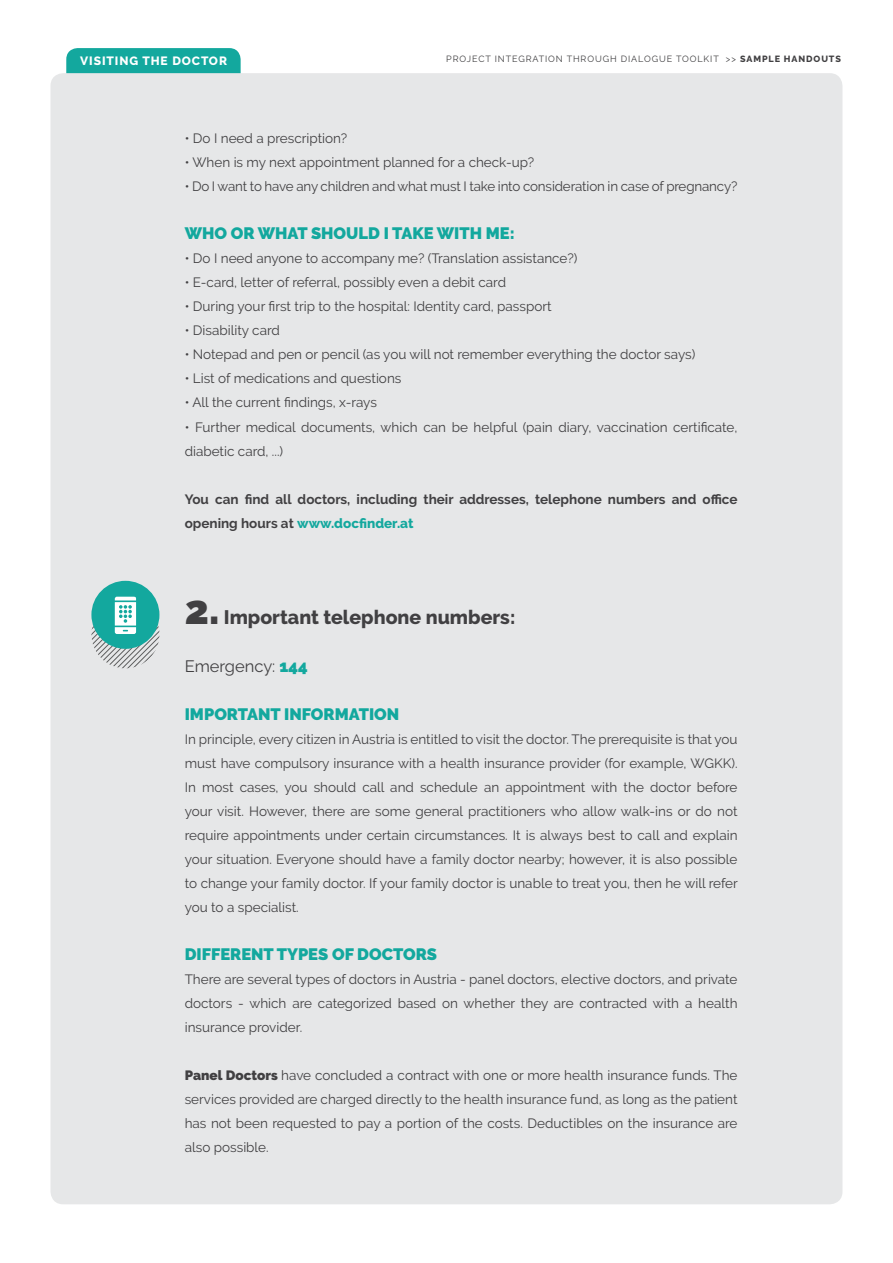
<style>
.page{position:relative;width:893px;height:1263px;background:#fff}
.page>*{position:absolute;margin:0;border:0;box-sizing:border-box;transform-origin:0 0}
.t1{font:800 19.5px "Raleway";color:#414042}
.t2{font:900 16.5px "Raleway";color:#13a89e}
.t3{font:16.5px "Raleway";color:#414042}
.t4{font:13.5px/24px "Raleway";color:#414042;text-align:justify}
.t5{font:700 13.5px/24px "Raleway";color:#414042}
.t6{font:800 12px "Raleway";letter-spacing:.075em;color:#fff}
.t7{font:9px "Raleway";letter-spacing:.1em;color:#414042}
.s1{font-weight:800}
.s2{font-weight:800;color:#13a89e}
.s3{font-weight:900;font-size:40.5px}
.s4{font-weight:900;color:#13a89e}
.s5{font-weight:900}
</style>
<div class="page">
<div style="left:66px;top:48px;width:175px;height:65px;background:#13a89e;border-radius:11px"></div>
<div style="left:50px;top:73px;width:792px;height:1131px;background:#e6e7e8;border-radius:13px"></div>
<div style="left:91px;top:581px;width:68px;height:68px;background:#13a89e;border-radius:50%"></div>
<svg style="left:91px;top:597px;width:68px;height:71px"></svg>
<p class="t6" style="left:80px;top:54px;width:148px">VISITING THE DOCTOR</p>
<p class="t7" style="left:446px;top:54px;width:396px">PROJECT INTEGRATION THROUGH DIALOGUE TOOLKIT &gt;&gt; <span class="s1">SAMPLE HANDOUTS</span></p>
<p class="t4" style="left:185px;top:127px;width:164px">• Do I need a prescription?</p>
<p class="t4" style="left:185px;top:151px;width:351px">• When is my next appointment planned for a check-up?</p>
<p class="t4" style="left:185px;top:175px;width:554px">• Do I want to have any children and what must I take into consideration in case of pregnancy?</p>
<p class="t2" style="left:185px;top:224px;width:332px">WHO OR WHAT SHOULD I TAKE WITH ME:</p>
<p class="t4" style="left:185px;top:247px;width:394px">• Do I need anyone to accompany me? (Translation assistance?)</p>
<p class="t4" style="left:185px;top:271px;width:323px">• E-card, letter of referral, possibly even a debit card</p>
<p class="t4" style="left:185px;top:295px;width:368px">• During your first trip to the hospital: Identity card, passport</p>
<p class="t4" style="left:185px;top:319px;width:97px">• Disability card</p>
<p class="t4" style="left:185px;top:343px;width:512px">• Notepad and pen or pencil (as you will not remember everything the doctor says)</p>
<p class="t4" style="left:185px;top:367px;width:218px">• List of medications and questions</p>
<p class="t4" style="left:185px;top:391px;width:194px">• All the current findings, x-rays</p>
<p class="t4" style="left:185px;top:415px;width:554px">• Further medical documents, which can be helpful (pain diary, vaccination certificate, diabetic card, ...)</p>
<p class="t5" style="left:185px;top:487px;width:554px">You can find all doctors, including their addresses, telephone numbers and office opening hours at <span class="s2">www.docfinder.at</span></p>
<h1 class="t1" style="left:185px;top:605px;width:332px"><span class="s3">2.</span> Important telephone numbers:</h1>
<p class="t3" style="left:185px;top:656px;width:125px">Emergency: <span class="s4">144</span></p>
<p class="t2" style="left:185px;top:704px;width:216px">IMPORTANT INFORMATION</p>
<p class="t4" style="left:185px;top:727px;width:555px">In principle, every citizen in Austria is entitled to visit the doctor. The prerequisite is that you must have compulsory insurance with a health insurance provider (for example, WGKK).<br>In most cases, you should call and schedule an appointment with the doctor before your visit. However, there are some general practitioners who allow walk-ins or do not require appointments under certain circumstances. It is always best to call and explain your situation. Everyone should have a family doctor nearby; however, it is also possible to change your family doctor. If your family doctor is unable to treat you, then he will refer you to a specialist.</p>
<p class="t2" style="left:185px;top:944px;width:254px">DIFFERENT TYPES OF DOCTORS</p>
<p class="t4" style="left:185px;top:967px;width:554px">There are several types of doctors in Austria - panel doctors, elective doctors, and private doctors - which are categorized based on whether they are contracted with a health insurance provider.</p>
<p class="t4" style="left:185px;top:1063px;width:554px"><span class="s5">Panel Doctors</span> have concluded a contract with one or more health insurance funds. The services provided are charged directly to the health insurance fund, as long as the patient has not been requested to pay a portion of the costs. Deductibles on the insurance are also possible.</p>
</div>
